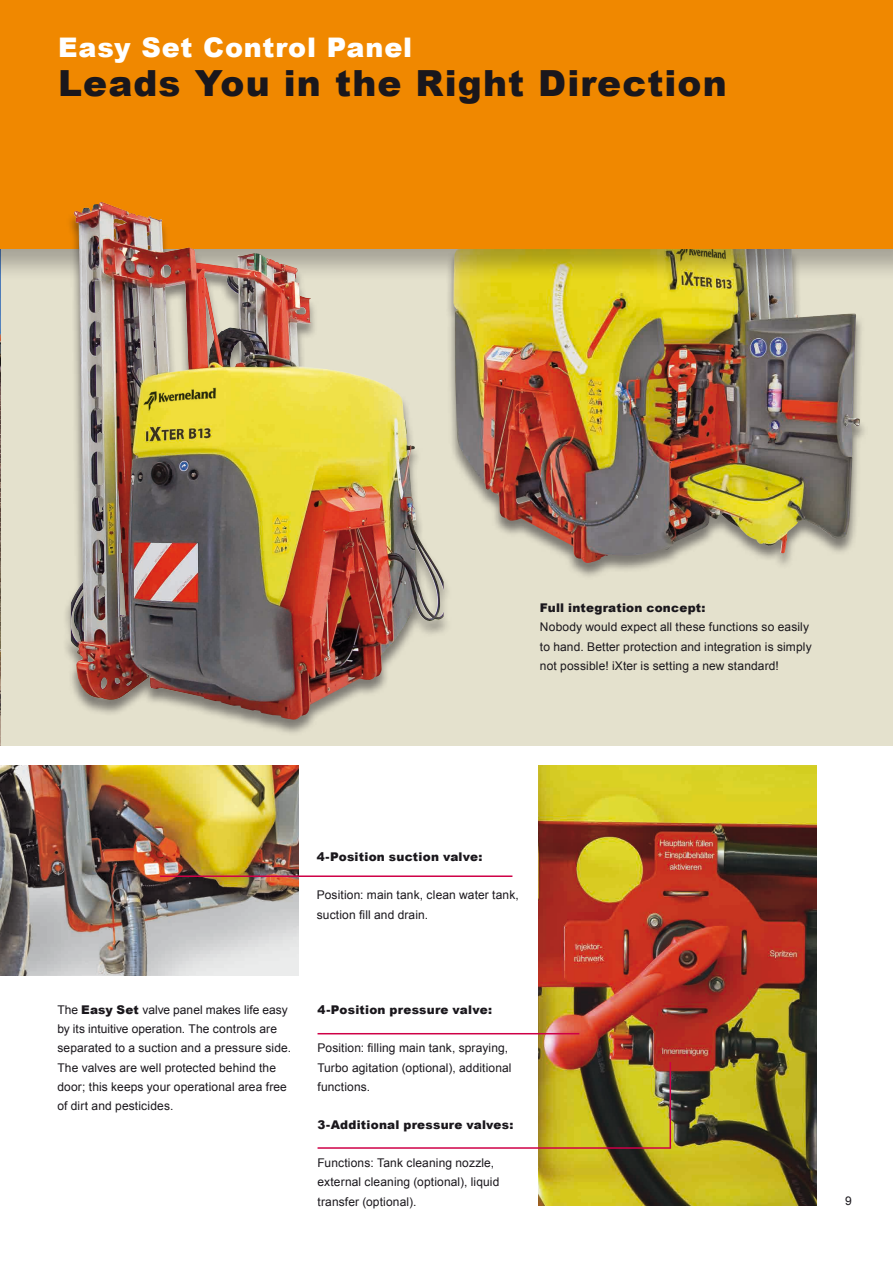
<style>
.page{position:relative;width:893px;height:1263px;background:#fff}
.page>*{position:absolute;margin:0;border:0;box-sizing:border-box;transform-origin:0 0}
.t1{font:900 36px "Arial";letter-spacing:.03em;color:#1a171c}
.t2{font:900 27px "Arial";letter-spacing:.03em;color:#fff}
.t3{font:12px/19.2px "Arial";letter-spacing:.01em;color:#1a171c}
.t4{font:900 12px "Arial";letter-spacing:.02em;color:#1a171c}
.s1{font-weight:900}
</style>
<div class="page">
<div style="left:0;top:243px;width:893px;height:503px;background:#e4e1cd"></div>
<img style="left:0;top:282px;width:1px;height:464px">
<div style="left:445px;top:249px;width:423px;height:330px;background:#1a171c;opacity:.51"></div>
<img style="left:453px;top:282px;width:407px;height:281px">
<div style="left:0;top:0;width:893px;height:282px;background:#1a171c;opacity:.3"></div>
<div style="left:0;top:0;width:893px;height:249px;background:#f08800"></div>
<img style="left:1px;top:765px;width:297px;height:210px">
<img style="left:538px;top:765px;width:278px;height:440px">
<div style="left:63px;top:203px;width:388px;height:533px;background:#1a171c;opacity:.5"></div>
<img style="left:71px;top:204px;width:373px;height:518px">
<hr style="left:318px;top:1033px;width:261px;height:1px;background:#cf0047">
<hr style="left:318px;top:1147px;width:352px;height:2px;background:#cf0047">
<hr style="left:670px;top:1062px;width:1px;height:87px;background:#cf0047">
<hr style="left:160px;top:875px;width:352px;height:2px;background:#cf0047">
<h2 class="t2" style="left:58px;top:28px;width:356px">Easy Set Control Panel</h2>
<h1 class="t1" style="left:58px;top:57px;width:670px">Leads You in the Right Direction</h1>
<p class="t4" style="left:540px;top:599px;width:167px">Full integration concept:</p>
<p class="t3" style="left:540px;top:618px;width:273px">Nobody would expect all these functions so easily to hand. Better protection and integration is simply not possible! iXter is setting a new standard!</p>
<p class="t4" style="left:317px;top:848px;width:167px">4-Position suction valve:</p>
<p class="t3" style="left:317px;top:886px;width:204px">Position: main tank, clean water tank, suction fill and drain.</p>
<p class="t3" style="left:57px;top:1000px;width:235px">The <span class="s1">Easy Set</span> valve panel makes life easy by its intuitive operation. The controls are separated to a suction and a pressure side.<br>The valves are well protected behind the door; this keeps your operational area free of dirt and pesticides.</p>
<p class="t4" style="left:318px;top:1001px;width:176px">4-Position pressure valve:</p>
<p class="t3" style="left:318px;top:1039px;width:196px">Position: filling main tank, spraying,<br>Turbo agitation (optional), additional functions.</p>
<p class="t4" style="left:318px;top:1116px;width:197px">3-Additional pressure valves:</p>
<p class="t3" style="left:318px;top:1153px;width:183px">Functions: Tank cleaning nozzle, external cleaning (optional), liquid transfer (optional).</p>
<p class="t3" style="left:845px;top:1191px;width:8px">9</p>
</div>
